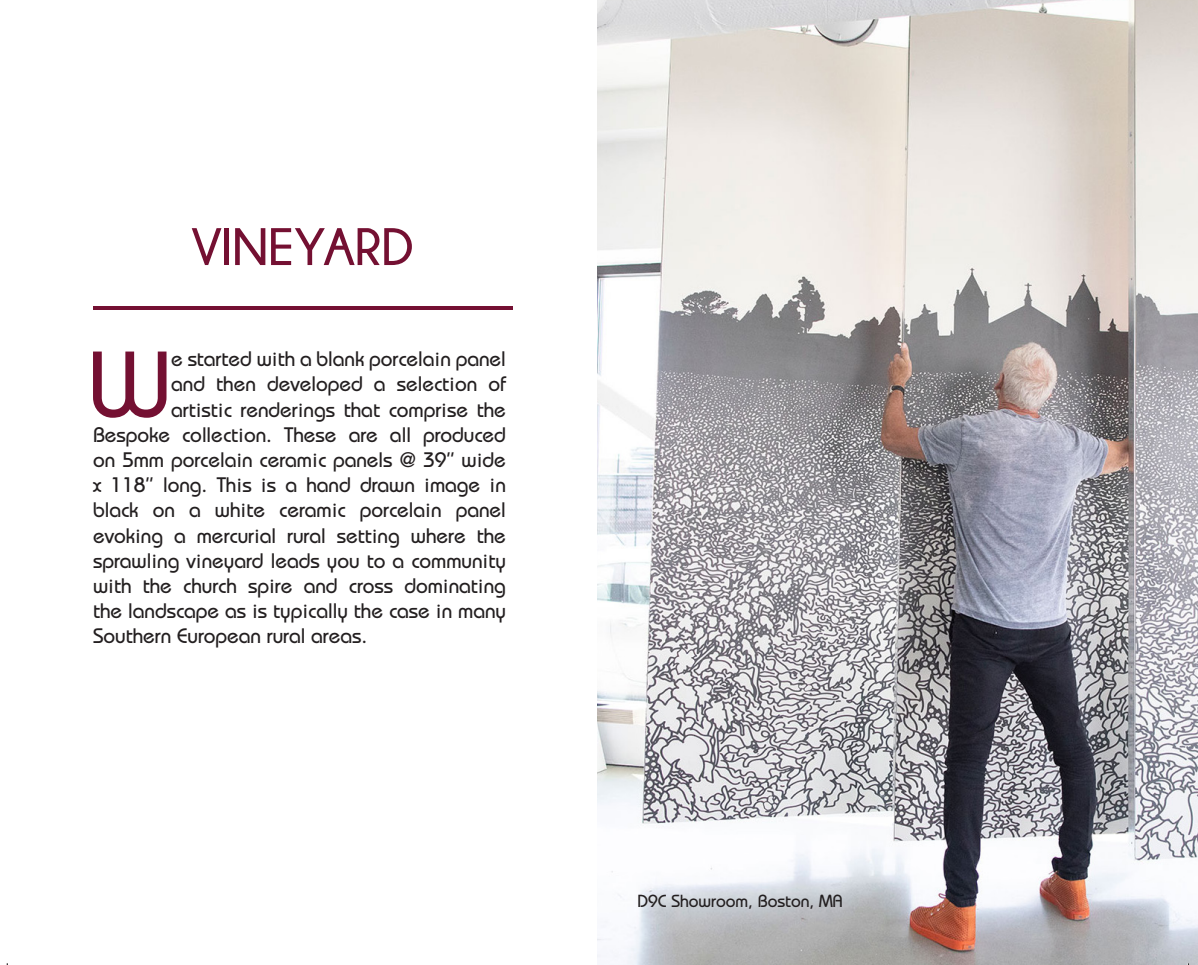
<style>
.page{position:relative;width:1198px;height:965px;background:#fff}
.page>*{position:absolute;margin:0;border:0;box-sizing:border-box;transform-origin:0 0}
.t1{font:500 92.92px "Bauhaus Std";color:#741032}
.t2{font:700 52.5px "Champagne&Limousines";color:#741032}
.t3{font:500 21px "Bauhaus Std";color:#231f20}
.t4{font:500 17.5px "Bauhaus Std";color:#231f20}
</style>
<div class="page">
<img style="left:598px;top:0;width:600px;height:965px">
<hr style="left:93px;top:307px;width:419px;height:3px;background:#741032">
<h2 class="t2" style="left:192px;top:218px;width:223px">VINEYARD</h2>
<h1 class="t1" style="left:88px;top:329px;width:84px">W</h1>
<p class="t3" style="left:171px;top:346px;width:336px">e started with a blank porcelain panel</p>
<p class="t3" style="left:171px;top:372px;width:336px">and then developed a selection of</p>
<p class="t3" style="left:171px;top:397px;width:336px">artistic renderings that comprise the</p>
<p class="t3" style="left:93px;top:422px;width:414px">Bespoke collection. These are all produced</p>
<p class="t3" style="left:93px;top:447px;width:414px">on 5mm porcelain ceramic panels @ 39” wide</p>
<p class="t3" style="left:93px;top:472px;width:414px">x 118” long. This is a hand drawn image in</p>
<p class="t3" style="left:93px;top:498px;width:414px">black on a white ceramic porcelain panel</p>
<p class="t3" style="left:93px;top:523px;width:414px">evoking a mercurial rural setting where the</p>
<p class="t3" style="left:93px;top:548px;width:414px">sprawling vineyard leads you to a community</p>
<p class="t3" style="left:93px;top:573px;width:414px">with the church spire and cross dominating</p>
<p class="t3" style="left:93px;top:598px;width:414px">the landscape as is typically the case in many</p>
<p class="t3" style="left:93px;top:624px;width:276px">Southern European rural areas.</p>
<p class="t4" style="left:637px;top:890px;width:207px">D9C Showroom, Boston, MA</p>
</div>
